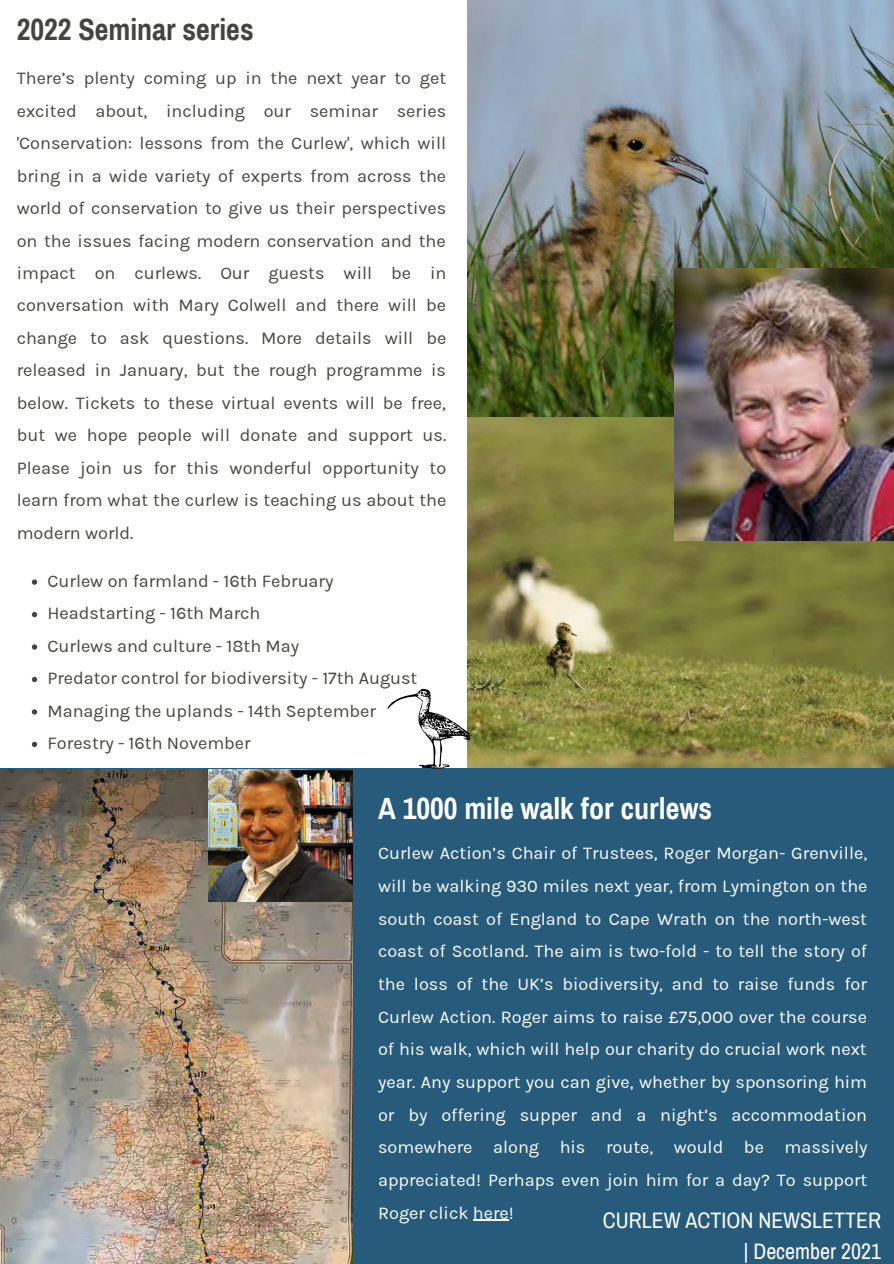
<style>
.page{position:relative;width:894px;height:1264px;background:#fff}
.page>*{position:absolute;margin:0;border:0;box-sizing:border-box;transform-origin:0 0}
.t1{font:700 30px "Archivo Narrow";color:#fff}
.t2{font:700 30px "Archivo Narrow";color:#444440}
.t3{font:21.9px "Archivo Narrow";color:#fff}
.t4{font:18px/32.4px "Karla";color:#444440;text-align:justify}
.t5{font:18px/32.7px "Karla";color:#fff;text-align:justify}
</style>
<div class="page">
<img style="left:468px;top:0;width:425px;height:417px">
<img style="left:468px;top:417px;width:425px;height:351px">
<img style="left:674px;top:269px;width:219px;height:271px">
<div style="left:0;top:768px;width:893px;height:495px;background:#275b7b"></div>
<img style="left:0;top:769px;width:352px;height:494px">
<img style="left:208px;top:769px;width:144px;height:133px">
<svg style="left:387px;top:688px;width:85px;height:80px"></svg>
<svg style="left:32px;top:579px;width:5px;height:5px"></svg>
<svg style="left:32px;top:612px;width:5px;height:5px"></svg>
<svg style="left:32px;top:644px;width:5px;height:5px"></svg>
<svg style="left:32px;top:677px;width:5px;height:5px"></svg>
<svg style="left:32px;top:709px;width:5px;height:5px"></svg>
<svg style="left:32px;top:741px;width:5px;height:6px"></svg>
<hr style="left:473px;top:1219px;width:35px;height:1px;background:#fff">
<p class="t2" style="left:17px;top:14px;width:238px">2022 Seminar series</p>
<p class="t4" style="left:17px;top:62px;width:431px">There’s plenty coming up in the next year to get excited about, including our seminar series 'Conservation: lessons from the Curlew', which will bring in a wide variety of experts from across the world of conservation to give us their perspectives on the issues facing modern conservation and the impact on curlews. Our guests will be in conversation with Mary Colwell and there will be change to ask questions. More details will be released in January, but the rough programme is below. Tickets to these virtual events will be free, but we hope people will donate and support us.<br>Please join us for this wonderful opportunity to learn from what the curlew is teaching us about the modern world.</p>
<p class="t4" style="left:47px;top:565px;width:287px">Curlew on farmland - 16th February</p>
<p class="t4" style="left:47px;top:597px;width:214px">Headstarting - 16th March</p>
<p class="t4" style="left:47px;top:629px;width:253px">Curlews and culture - 18th May</p>
<p class="t4" style="left:47px;top:662px;width:371px">Predator control for biodiversity - 17th August</p>
<p class="t4" style="left:47px;top:694px;width:330px">Managing the uplands - 14th September</p>
<p class="t4" style="left:47px;top:727px;width:205px">Forestry - 16th November</p>
<p class="t1" style="left:378px;top:792px;width:335px">A 1000 mile walk for curlews</p>
<p class="t5" style="left:378px;top:836px;width:490px">Curlew Action’s Chair of Trustees, Roger Morgan- Grenville, will be walking 930 miles next year, from Lymington on the south coast of England to Cape Wrath on the north-west coast of Scotland. The aim is two-fold - to tell the story of the loss of the UK’s biodiversity, and to raise funds for Curlew Action. Roger aims to raise £75,000 over the course of his walk, which will help our charity do crucial work next year. Any support you can give, whether by sponsoring him or by offering supper and a night’s accommodation somewhere along his route, would be massively appreciated! Perhaps even join him for a day? To support Roger click here!</p>
<p class="t3" style="left:602px;top:1209px;width:279px">CURLEW ACTION NEWSLETTER</p>
<p class="t3" style="left:743px;top:1239px;width:139px">| December 2021</p>
</div>
